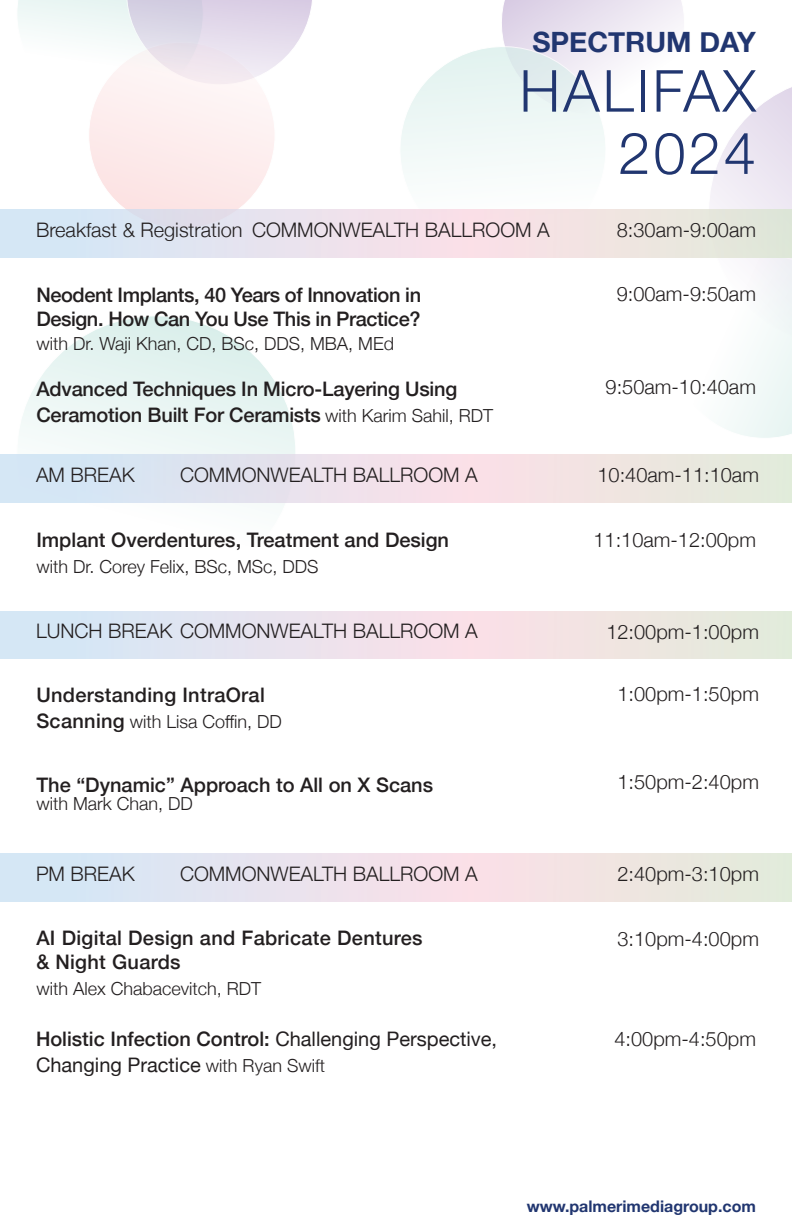
<style>
.page{position:relative;width:792px;height:1224px;background:#fff}
.page>*{position:absolute;margin:0;border:0;box-sizing:border-box;transform-origin:0 0}
.t1{font:300 58px "Helvetica Neue";letter-spacing:.05em;color:#213670}
.t2{font:700 28px "Helvetica Neue";color:#213670}
.t3{font:300 20px "Helvetica Neue";color:#231f20}
.t4{font:500 20px/24px "Helvetica Neue";letter-spacing:-.01em;color:#231f20}
.t5{font:20px/26px "Helvetica Neue";color:#231f20}
.t6{font:500 20px/24px "Helvetica Neue";letter-spacing:.015em;color:#231f20}
.t7{font:300 18px "Helvetica Neue";color:#231f20}
.t8{font:700 16px "Helvetica Neue";color:#213670}
.s1{font-weight:300;font-size:18px}
.s2{font-weight:500;font-size:20px}
.s3{font-weight:500}
</style>
<div class="page">
<svg style="left:17px;top:316px;width:279px;height:274px"></svg>
<svg style="left:17px;top:0;width:295px;height:77px"></svg>
<svg style="left:89px;top:42px;width:186px;height:187px;fill:#fdecee"></svg>
<svg style="left:385px;top:48px;width:103px;height:210px"></svg>
<svg style="left:488px;top:0;width:304px;height:438px"></svg>
<svg style="left:0;top:210px;width:792px;height:47px;background:#e8e3e9"></svg>
<svg style="left:0;top:455px;width:792px;height:47px;background:#e7e3e9"></svg>
<svg style="left:0;top:611px;width:792px;height:48px;background:#e8e4e9"></svg>
<svg style="left:0;top:854px;width:792px;height:47px;background:#e8e4e9"></svg>
<h2 class="t2" style="left:532px;top:20px;width:225px">SPECTRUM DAY</h2>
<h1 class="t1" style="left:519px;top:44px;width:238px">HALIFAX</h1>
<h1 class="t1" style="left:618px;top:106px;width:139px">2024</h1>
<p class="t3" style="left:36px;top:214px;width:515px">Breakfast &amp; Registration COMMONWEALTH BALLROOM A</p>
<p class="t3" style="left:617px;top:214px;width:141px">8:30am-9:00am</p>
<p class="t4" style="left:36px;top:281px;width:386px">Neodent Implants, 40 Years of Innovation in<br>Design. How Can You Use This in Practice?</p>
<p class="t7" style="left:36px;top:329px;width:359px">with Dr. Waji Khan, CD, BSc, DDS, MBA, MEd</p>
<p class="t4" style="left:36px;top:374px;width:458px;line-height:26px">Advanced Techniques In Micro-Layering Using<br>Ceramotion Built For Ceramists <span class="s1">with Karim Sahil, RDT</span></p>
<p class="t3" style="left:617px;top:278px;width:141px">9:00am-9:50am</p>
<p class="t3" style="left:606px;top:370px;width:152px">9:50am-10:40am</p>
<p class="t3" style="left:36px;top:459px;width:100px">AM BREAK</p>
<p class="t3" style="left:180px;top:459px;width:299px">COMMONWEALTH BALLROOM A</p>
<p class="t3" style="left:597px;top:459px;width:163px">10:40am-11:10am</p>
<p class="t4" style="left:36px;top:527px;width:414px">Implant Overdentures, Treatment and Design</p>
<p class="t7" style="left:36px;top:552px;width:284px">with Dr. Corey Felix, BSc, MSc, DDS</p>
<p class="t3" style="left:593px;top:524px;width:164px">11:10am-12:00pm</p>
<p class="t3" style="left:36px;top:615px;width:443px">LUNCH BREAK COMMONWEALTH BALLROOM A</p>
<p class="t3" style="left:606px;top:616px;width:154px">12:00pm-1:00pm</p>
<p class="t6" style="left:36px;top:681px;width:230px">Understanding IntraOral</p>
<p class="t7" style="left:36px;top:707px;width:247px"><span class="s2">Scanning</span> with Lisa Coffin, DD</p>
<p class="t3" style="left:617px;top:678px;width:143px">1:00pm-1:50pm</p>
<p class="t4" style="left:36px;top:771px;width:398px">The “Dynamic” Approach to All on X Scans</p>
<p class="t7" style="left:36px;top:789px;width:158px">with Mark Chan, DD</p>
<p class="t3" style="left:617px;top:766px;width:143px">1:50pm-2:40pm</p>
<p class="t3" style="left:36px;top:858px;width:100px">PM BREAK</p>
<p class="t3" style="left:180px;top:858px;width:299px">COMMONWEALTH BALLROOM A</p>
<p class="t3" style="left:617px;top:858px;width:143px">2:40pm-3:10pm</p>
<p class="t6" style="left:36px;top:925px;width:388px">AI Digital Design and Fabricate Dentures &amp; Night Guards</p>
<p class="t7" style="left:36px;top:975px;width:226px">with Alex Chabacevitch, RDT</p>
<p class="t3" style="left:617px;top:923px;width:143px">3:10pm-4:00pm</p>
<p class="t5" style="left:36px;top:1027px;width:463px"><span class="s3">Holistic Infection Control:</span> Challenging Perspective,<br>Changing Practice <span class="s1">with Ryan Swift</span></p>
<p class="t3" style="left:614px;top:1023px;width:143px">4:00pm-4:50pm</p>
<p class="t8" style="left:527px;top:1193px;width:231px">www.palmerimediagroup.com</p>
</div>
